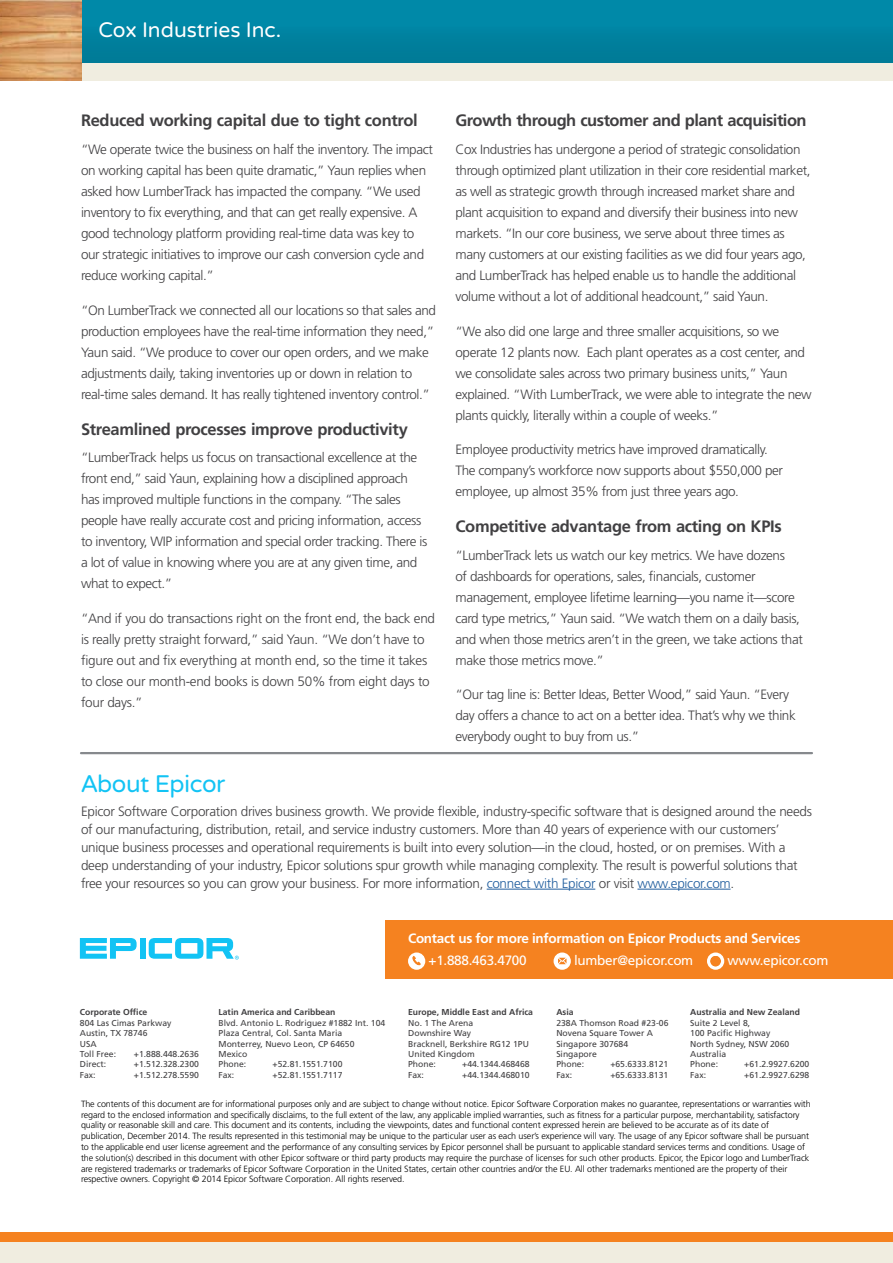
<style>
.page{position:relative;width:893px;height:1263px;background:#fff}
.page>*{position:absolute;margin:0;border:0;box-sizing:border-box;transform-origin:0 0}
.Body_Heading{font:24px "Varela Round";letter-spacing:-.02em;color:#12c3f4}
.t1{font:21px "Varela Round";color:#fff}
.Body_Subtitle{font:700 16.5px "Frutiger LT Std";letter-spacing:-.02em;color:#414042}
.Body_Copy{font:300 13.5px/21px "Frutiger LT Std";letter-spacing:-.03em;color:#414042}
.About_Epicor{font:300 13.5px/18px "Frutiger LT Std";letter-spacing:-.02em;color:#414042}
.t2{font:700 13.5px "Frutiger LT Std";letter-spacing:-.02em;color:#fff}
.Phone_Email_Website{font:13.5px "Frutiger LT Std";letter-spacing:-.02em;color:#fff}
.t3{font:300 9px/10.8px "Frutiger LT Std";letter-spacing:-.01em;color:#000}
.t4{font:8.7px/10.4px "Frutiger LT Std";color:#414042}
.t5{font:700 8.7px "Frutiger LT Std";color:#414042}
.s1{color:#215e9e}
</style>
<div class="page">
<hr style="left:487px;top:889px;width:108px;height:1px;background:#215e9e">
<hr style="left:637px;top:889px;width:93px;height:1px;background:#215e9e">
<hr style="left:81px;top:752px;width:731px;height:2px;background:#86898d">
<div style="left:385px;top:920px;width:508px;height:58px;background:#f58220"></div>
<div style="left:0;top:1232px;width:893px;height:10px;background:#f58220"></div>
<div style="left:0;top:1242px;width:893px;height:21px;background:#f0ede0"></div>
<div style="left:140px;top:938px;width:6px;height:21px;background:#12c3f4"></div>
<svg style="left:80px;top:938px;width:57px;height:21px"></svg>
<svg style="left:149px;top:938px;width:90px;height:22px"></svg>
<div style="left:408px;top:952px;width:17px;height:18px;background:#fff;border-radius:50%"></div>
<svg style="left:554px;top:952px;width:17px;height:18px"></svg>
<svg style="left:558px;top:958px;width:8px;height:6px"></svg>
<svg style="left:707px;top:952px;width:17px;height:18px"></svg>
<svg style="left:711px;top:956px;width:9px;height:10px"></svg>
<svg style="left:413px;top:956px;width:8px;height:10px"></svg>
<div style="left:0;top:0;width:893px;height:64px;background:#0084a2"></div>
<div style="left:0;top:64px;width:893px;height:17px;background:#f0ede0"></div>
<img style="left:0;top:0;width:81px;height:81px">
<h2 class="t1" style="left:99px;top:18px;width:184px">Cox Industries Inc.</h2>
<p class="Body_Subtitle" style="left:81px;top:111px;width:338px">Reduced working capital due to tight control</p>
<p class="Body_Copy" style="left:81px;top:139px;width:353px">“We operate twice the business on half the inventory. The impact on working capital has been quite dramatic,” Yaun replies when asked how LumberTrack has impacted the company. “We used inventory to fix everything, and that can get really expensive. A good technology platform providing real-time data was key to our strategic initiatives to improve our cash conversion cycle and reduce working capital.”</p>
<p class="Body_Copy" style="left:81px;top:300px;width:357px">“On LumberTrack we connected all our locations so that sales and production employees have the real-time information they need,” Yaun said. “We produce to cover our open orders, and we make adjustments daily, taking inventories up or down in relation to real-time sales demand. It has really tightened inventory control.”</p>
<p class="Body_Subtitle" style="left:81px;top:419px;width:328px">Streamlined processes improve productivity</p>
<p class="Body_Copy" style="left:81px;top:447px;width:348px">“LumberTrack helps us focus on transactional excellence at the front end,” said Yaun, explaining how a disciplined approach has improved multiple functions in the company. “The sales people have really accurate cost and pricing information, access to inventory, WIP information and special order tracking. There is a lot of value in knowing where you are at any given time, and what to expect.”</p>
<p class="Body_Copy" style="left:81px;top:608px;width:356px">“And if you do transactions right on the front end, the back end is really pretty straight forward,” said Yaun. “We don’t have to figure out and fix everything at month end, so the time it takes to close our month-end books is down 50% from eight days to four days.”</p>
<p class="Body_Subtitle" style="left:455px;top:111px;width:353px">Growth through customer and plant acquisition</p>
<p class="Body_Copy" style="left:455px;top:139px;width:356px">Cox Industries has undergone a period of strategic consolidation through optimized plant utilization in their core residential market, as well as strategic growth through increased market share and plant acquisition to expand and diversify their business into new markets. “In our core business, we serve about three times as many customers at our existing facilities as we did four years ago, and LumberTrack has helped enable us to handle the additional volume without a lot of additional headcount,” said Yaun.</p>
<p class="Body_Copy" style="left:455px;top:321px;width:358px">“We also did one large and three smaller acquisitions, so we operate 12 plants now. Each plant operates as a cost center, and we consolidate sales across two primary business units,” Yaun explained. “With LumberTrack, we were able to integrate the new plants quickly, literally within a couple of weeks.”</p>
<p class="Body_Copy" style="left:455px;top:439px;width:329px">Employee productivity metrics have improved dramatically.<br>The company’s workforce now supports about $550,000 per employee, up almost 35% from just three years ago.</p>
<p class="Body_Subtitle" style="left:455px;top:517px;width:328px">Competitive advantage from acting on KPIs</p>
<p class="Body_Copy" style="left:455px;top:545px;width:349px">“LumberTrack lets us watch our key metrics. We have dozens<br>of dashboards for operations, sales, financials, customer management, employee lifetime learning—you name it—score card type metrics,” Yaun said. “We watch them on a daily basis, and when those metrics aren’t in the green, we take actions that make those metrics move.”</p>
<p class="Body_Copy" style="left:455px;top:684px;width:342px">“Our tag line is: Better Ideas, Better Wood,” said Yaun. “Every day offers a chance to act on a better idea. That’s why we think everybody ought to buy from us.”</p>
<p class="Body_Heading" style="left:81px;top:770px;width:146px">About Epicor</p>
<p class="About_Epicor" style="left:81px;top:802px;width:732px">Epicor Software Corporation drives business growth. We provide flexible, industry-specific software that is designed around the needs of our manufacturing, distribution, retail, and service industry customers. More than 40 years of experience with our customers’ unique business processes and operational requirements is built into every solution—in the cloud, hosted, or on premises. With a deep understanding of your industry, Epicor solutions spur growth while managing complexity. The result is powerful solutions that free your resources so you can grow your business. For more information, <span class="s1">connect with Epicor</span> or visit <span class="s1">www.epicor.com</span>.</p>
<p class="t5" style="left:80px;top:1007px;width:69px">Corporate Office</p>
<p class="t4" style="left:80px;top:1018px;width:93px">804 Las Cimas Parkway<br>Austin, TX 78746<br>USA<br>Toll Free:</p>
<p class="t4" style="left:134px;top:1049px;width:67px">+1.888.448.2636</p>
<p class="t4" style="left:80px;top:1059px;width:28px">Direct:</p>
<p class="t4" style="left:134px;top:1059px;width:67px">+1.512.328.2300</p>
<p class="t4" style="left:80px;top:1069px;width:17px">Fax:</p>
<p class="t4" style="left:134px;top:1069px;width:67px">+1.512.278.5590</p>
<p class="t5" style="left:219px;top:1007px;width:118px">Latin America and Caribbean</p>
<p class="t4" style="left:219px;top:1018px;width:168px">Blvd. Antonio L. Rodriguez #1882 Int. 104<br>Plaza Central, Col. Santa Maria<br>Monterrey, Nuevo Leon, CP 64650<br>Mexico<br>Phone:</p>
<p class="t4" style="left:273px;top:1059px;width:71px">+52.81.1551.7100</p>
<p class="t4" style="left:219px;top:1069px;width:17px">Fax:</p>
<p class="t4" style="left:273px;top:1069px;width:71px">+52.81.1551.7117</p>
<p class="t2" style="left:408px;top:930px;width:394px">Contact us for more information on Epicor Products and Services</p>
<p class="Phone_Email_Website" style="left:428px;top:953px;width:100px">+1.888.463.4700</p>
<p class="Phone_Email_Website" style="left:574px;top:953px;width:121px">lumber@epicor.com</p>
<p class="Phone_Email_Website" style="left:727px;top:953px;width:102px">www.epicor.com</p>
<p class="t5" style="left:408px;top:1007px;width:126px">Europe, Middle East and Africa</p>
<p class="t4" style="left:408px;top:1018px;width:122px">No. 1 The Arena<br>Downshire Way<br>Bracknell, Berkshire RG12 1PU<br>United Kingdom<br>Phone:</p>
<p class="t4" style="left:462px;top:1059px;width:69px">+44.1344.468468</p>
<p class="t5" style="left:556px;top:1007px;width:19px">Asia</p>
<p class="t4" style="left:556px;top:1018px;width:114px">238A Thomson Road #23-06<br>Novena Square Tower A<br>Singapore 307684<br>Singapore<br>Phone:</p>
<p class="t4" style="left:610px;top:1059px;width:59px">+65.6333.8121</p>
<p class="t5" style="left:690px;top:1007px;width:111px">Australia and New Zealand</p>
<p class="t4" style="left:690px;top:1018px;width:101px">Suite 2 Level 8,<br>100 Pacific Highway<br>North Sydney, NSW 2060<br>Australia<br>Phone:</p>
<p class="t4" style="left:744px;top:1059px;width:67px">+61.2.9927.6200</p>
<p class="t4" style="left:408px;top:1069px;width:17px">Fax:</p>
<p class="t4" style="left:462px;top:1069px;width:69px">+44.1344.468010</p>
<p class="t4" style="left:556px;top:1069px;width:17px">Fax:</p>
<p class="t4" style="left:610px;top:1069px;width:59px">+65.6333.8131</p>
<p class="t4" style="left:690px;top:1069px;width:17px">Fax:</p>
<p class="t4" style="left:744px;top:1069px;width:67px">+61.2.9927.6298</p>
<p class="t3" style="left:81px;top:1098px;width:731px">The contents of this document are for informational purposes only and are subject to change without notice. Epicor Software Corporation makes no guarantee, representations or warranties with regard to the enclosed information and specifically disclaims, to the full extent of the law, any applicable implied warranties, such as fitness for a particular purpose, merchantability, satisfactory quality or reasonable skill and care. This document and its contents, including the viewpoints, dates and functional content expressed herein are believed to be accurate as of its date of publication, December 2014. The results represented in this testimonial may be unique to the particular user as each user’s experience will vary. The usage of any Epicor software shall be pursuant to the applicable end user license agreement and the performance of any consulting services by Epicor personnel shall be pursuant to applicable standard services terms and conditions. Usage of the solution(s) described in this document with other Epicor software or third party products may require the purchase of licenses for such other products. Epicor, the Epicor logo and LumberTrack are registered trademarks or trademarks of Epicor Software Corporation in the United States, certain other countries and/or the EU. All other trademarks mentioned are the property of their respective owners. Copyright © 2014 Epicor Software Corporation. All rights reserved.</p>
</div>
